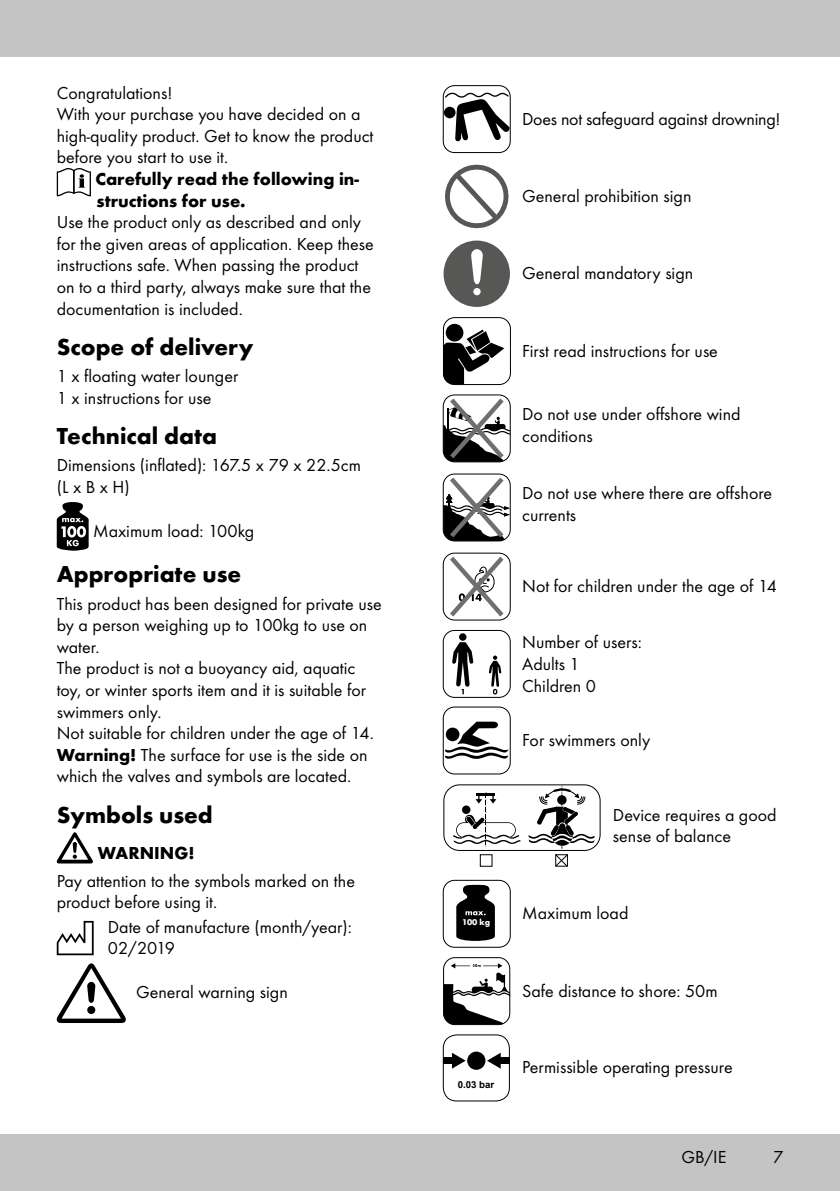
<style>
.page{position:relative;width:840px;height:1191px;background:#fff}
.page>*{position:absolute;margin:0;border:0;box-sizing:border-box;transform-origin:0 0}
.t1{font:700 24px "Futura TOT";color:#000}
.t2{font:18px/21.6px "Futura TOT Boo";color:#000}
.t3{font:700 18px/21.6px "Futura TOT";color:#000}
.t4{font:700 9.6px "Arial";color:#000}
.t5{font:700 8.6px "Futura TOT";color:#fff}
.s1{font-family:"Futura TOT";font-weight:700}
</style>
<div class="page">
<div style="left:0;top:1134px;width:839px;height:57px;background:#c5c4c4"></div>
<div style="left:0;top:0;width:839px;height:57px;background:#c5c4c4"></div>
<div style="left:442px;top:85px;width:68px;height:68px;border:1px solid #000;border-radius:11px"></div>
<div style="left:443px;top:107px;width:12px;height:11px;background:#3c3c3c;border-radius:50%"></div>
<svg style="left:444px;top:92px;width:66px;height:51px"></svg>
<svg style="left:445px;top:164px;width:64px;height:65px"></svg>
<div style="left:443px;top:240px;width:66px;height:67px;background:#575756;border-radius:50%"></div>
<svg style="left:471px;top:249px;width:12px;height:35px"></svg>
<div style="left:473px;top:288px;width:7px;height:7px;background:#fff;border-radius:50%"></div>
<div style="left:443px;top:317px;width:67px;height:68px;border:1px solid #000;border-radius:11px"></div>
<div style="left:445px;top:324px;width:18px;height:17px;background:#000;border-radius:50%"></div>
<svg style="left:443px;top:330px;width:61px;height:54px"></svg>
<svg style="left:443px;top:394px;width:67px;height:68px"></svg>
<svg style="left:444px;top:474px;width:65px;height:67px"></svg>
<div style="left:442px;top:473px;width:68px;height:68px;border:1px solid #000;border-radius:11px"></div>
<div style="left:442px;top:553px;width:68px;height:67px;border:1px solid #000;border-radius:11px"></div>
<svg style="left:445px;top:552px;width:63px;height:68px"></svg>
<div style="left:442px;top:630px;width:68px;height:68px;border:1px solid #000;border-radius:11px"></div>
<div style="left:459px;top:633px;width:7px;height:8px;background:#000;border-radius:50%"></div>
<svg style="left:452px;top:642px;width:21px;height:52px"></svg>
<svg style="left:489px;top:655px;width:12px;height:39px"></svg>
<div style="left:442px;top:706px;width:68px;height:68px;border:1px solid #000;border-radius:11px"></div>
<svg style="left:443px;top:721px;width:65px;height:38px"></svg>
<svg style="left:453px;top:786px;width:146px;height:81px"></svg>
<svg style="left:461px;top:805px;width:9px;height:9px"></svg>
<div style="left:443px;top:784px;width:157px;height:67px;border:1px solid #000;border-radius:16px"></div>
<div style="left:442px;top:880px;width:68px;height:67px;border:1px solid #000;border-radius:11px"></div>
<svg style="left:456px;top:885px;width:38px;height:56px;background:#2b2b2b"></svg>
<div style="left:443px;top:957px;width:67px;height:68px;border:1px solid #000;border-radius:11px"></div>
<svg style="left:443px;top:963px;width:67px;height:61px"></svg>
<div style="left:442px;top:1034px;width:67px;height:67px;border:1px solid #000;border-radius:13px"></div>
<div style="left:442px;top:1057px;width:16px;height:7px;background:#000"></div>
<svg style="left:452px;top:1052px;width:13px;height:16px"></svg>
<div style="left:493px;top:1057px;width:16px;height:7px;background:#000"></div>
<svg style="left:487px;top:1053px;width:13px;height:15px"></svg>
<div style="left:467px;top:1051px;width:18px;height:18px;background:#000;border-radius:50%"></div>
<svg style="left:57px;top:168px;width:34px;height:28px"></svg>
<svg style="left:57px;top:502px;width:32px;height:48px"></svg>
<svg style="left:57px;top:832px;width:36px;height:31px"></svg>
<svg style="left:57px;top:921px;width:37px;height:34px"></svg>
<svg style="left:57px;top:963px;width:69px;height:60px"></svg>
<div style="left:87px;top:1006px;width:8px;height:8px;background:#000;border-radius:50%"></div>
<p class="t2" style="left:57px;top:82px;width:318px">Congratulations!<br>With your purchase you have decided on a high-quality product. Get to know the product before you start to use it.</p>
<p class="t3" style="left:95px;top:168px;width:265px">Carefully read the following in&shy;structions for use.</p>
<p class="t2" style="left:57px;top:211px;width:318px">Use the product only as described and only for the given areas of application. Keep these instructions safe. When passing the product on to a third party, always make sure that the documentation is included.</p>
<h1 class="t1" style="left:57px;top:332px;width:198px">Scope of delivery</h1>
<p class="t2" style="left:57px;top:365px;width:183px">1 x floating water lounger<br>1 x instructions for use</p>
<h1 class="t1" style="left:57px;top:421px;width:162px">Technical data</h1>
<p class="t2" style="left:57px;top:454px;width:305px">Dimensions (inflated): 167.5 x 79 x 22.5cm (L x B x H)</p>
<p class="t2" style="left:93px;top:519px;width:163px">Maximum load: 100kg</p>
<h1 class="t1" style="left:57px;top:559px;width:186px">Appropriate use</h1>
<p class="t2" style="left:57px;top:592px;width:326px">This product has been designed for private use by a person weighing up to 100kg to use on water.<br>The product is not a buoyancy aid, aquatic toy, or winter sports item and it is suitable for swimmers only.<br>Not suitable for children under the age of 14.<br><span class="s1">Warning!</span> The surface for use is the side on which the valves and symbols are located.</p>
<h1 class="t1" style="left:57px;top:799px;width:157px">Symbols used</h1>
<p class="t3" style="left:98px;top:842px;width:98px">WARNING!</p>
<p class="t2" style="left:57px;top:869px;width:299px">Pay attention to the symbols marked on the product before using it.</p>
<p class="t2" style="left:108px;top:915px;width:245px">Date of manufacture (month/year):<br>02/2019</p>
<p class="t2" style="left:136px;top:980px;width:153px">General warning sign</p>
<p class="t5" style="left:462px;top:916px;width:29px">100 kg</p>
<p class="t4" style="left:457px;top:1078px;width:38px">0.03 bar</p>
<p class="t2" style="left:522px;top:108px;width:260px">Does not safeguard against drowning!</p>
<p class="t2" style="left:522px;top:185px;width:171px">General prohibition sign</p>
<p class="t2" style="left:522px;top:262px;width:172px">General mandatory sign</p>
<p class="t2" style="left:522px;top:340px;width:197px">First read instructions for use</p>
<p class="t2" style="left:522px;top:403px;width:220px">Do not use under offshore wind conditions</p>
<p class="t2" style="left:522px;top:482px;width:251px">Do not use where there are offshore currents</p>
<p class="t2" style="left:522px;top:575px;width:256px">Not for children under the age of 14</p>
<p class="t2" style="left:522px;top:631px;width:121px">Number of users:<br>Adults 1<br>Children 0</p>
<p class="t2" style="left:522px;top:729px;width:129px">For swimmers only</p>
<p class="t2" style="left:612px;top:803px;width:165px">Device requires a good sense of balance</p>
<p class="t2" style="left:522px;top:902px;width:108px">Maximum load</p>
<p class="t2" style="left:522px;top:980px;width:197px">Safe distance to shore: 50m</p>
<p class="t2" style="left:522px;top:1056px;width:212px">Permissible operating pressure</p>
<p class="t2" style="left:681px;top:1146px;width:47px">GB/IE</p>
<p class="t2" style="left:772px;top:1146px;width:12px">7</p>
</div>
